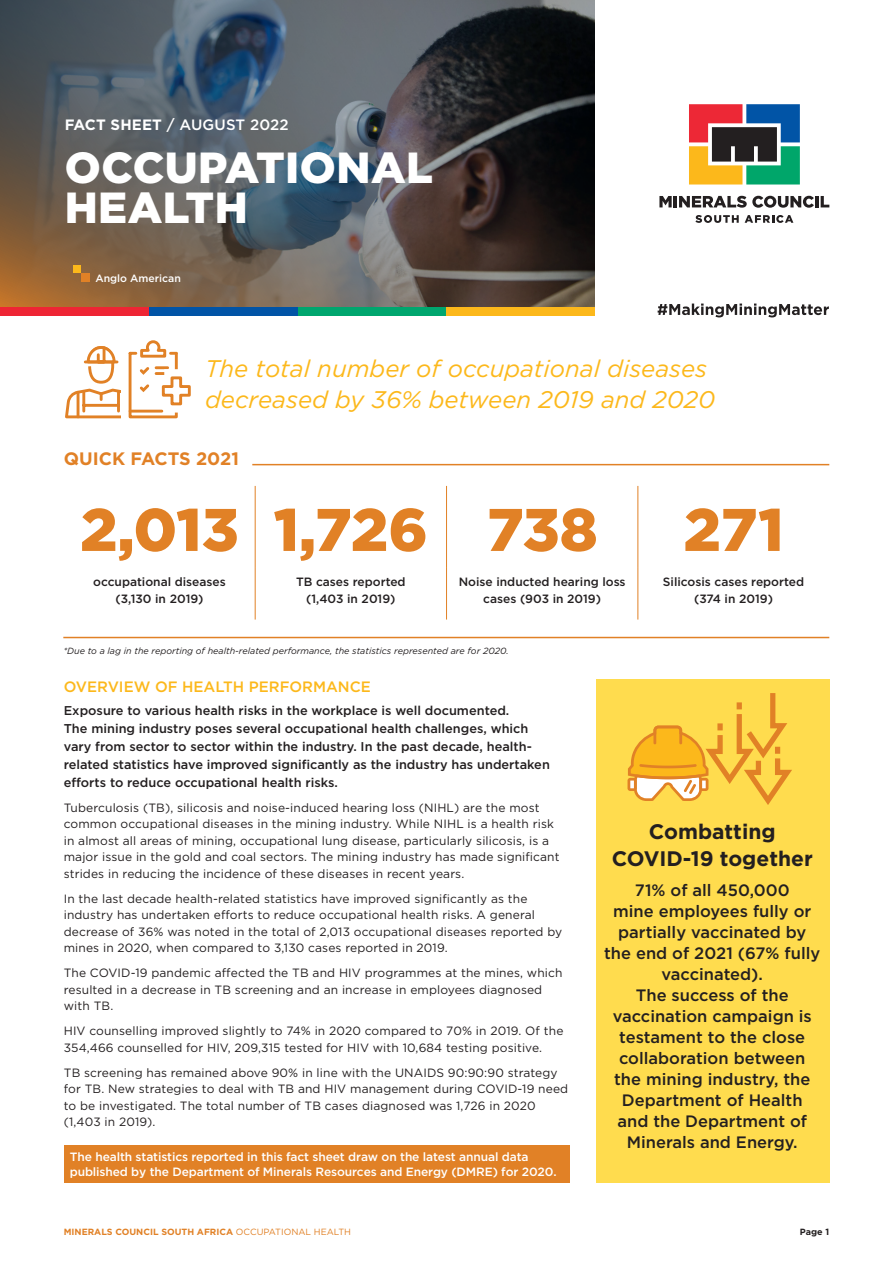
<style>
.page{position:relative;width:893px;height:1263px;background:#fff}
.page>*{position:absolute;margin:0;border:0;box-sizing:border-box;transform-origin:0 0}
.Quick_facts_copy_202{font:900 60px "Gotham";letter-spacing:-.005em;color:#e18126}
.Main_heading_2021{font:900 43.5px/40.5px "Gotham";letter-spacing:.01em;color:#fff}
.Pull_quotes_intro_20{font:italic 24px/31.5px "Gotham";color:#fcb81b}
.Box_quotes_2021{font:700 21px/27.8px "Gotham";color:#231f20;text-align:center}
.Quick_facts{font:700 18px "Gotham";color:#e18126}
.Box_quotes_2021-2{font:500 16.5px/21px "Gotham";color:#231f20;text-align:center}
.Heading_1_2021{font:500 15px "Gotham";color:#fcb81b}
.Fact_sheet_heading_2{font:500 15px "Gotham";letter-spacing:.01em;color:#fff}
.Intro_copy_2021{font:500 12.75px/18px "Gotham";color:#231f20}
.Body_Copy_2021{font:12px/16.5px "Gotham";letter-spacing:.01em;color:#231f20}
.Quick_facts_copy_202-2{font:500 12px/16.5px "Gotham";color:#231f20;text-align:center}
.Footnote_2021{font:500 12px/15px "Gotham";letter-spacing:-.01em;color:#fff}
.t1{font:500 10.5px "Gotham";color:#fff}
.Footnote_2021-2{font:italic 9px "Gotham";color:#231f20}
.t2{font:700 9px "Gotham";color:#e18126}
.t3{font:700 9px "Gotham";color:#231f20}
.s1{font-weight:700}
.s2{font-weight:400}
</style>
<div class="page">
<svg style="left:0;top:0;width:595px;height:307px;background:#525151"></svg>
<div style="left:64px;top:1145px;width:505px;height:38px;background:#e18126"></div>
<div style="left:0;top:307px;width:149px;height:9px;background:#ee2534"></div>
<div style="left:149px;top:307px;width:149px;height:9px;background:#0154a6"></div>
<div style="left:298px;top:307px;width:150px;height:9px;background:#00a66e"></div>
<div style="left:447px;top:307px;width:149px;height:9px;background:#fcb81b"></div>
<svg style="left:689px;top:104px;width:111px;height:80px;background:#787462"></svg>
<svg style="left:659px;top:196px;width:170px;height:12px"></svg>
<svg style="left:695px;top:215px;width:44px;height:8px"></svg>
<svg style="left:745px;top:215px;width:48px;height:8px"></svg>
<svg style="left:658px;top:304px;width:171px;height:13px"></svg>
<hr style="left:63px;top:637px;width:766px;height:1px;background:#e18126">
<hr style="left:252px;top:464px;width:577px;height:1px;background:#e18126">
<hr style="left:255px;top:486px;width:1px;height:82px;background:#e18126">
<hr style="left:446px;top:486px;width:1px;height:82px;background:#e18126">
<hr style="left:637px;top:486px;width:1px;height:82px;background:#e18126">
<hr style="left:255px;top:568px;width:1px;height:51px;background:#e18126">
<hr style="left:446px;top:568px;width:1px;height:51px;background:#e18126">
<hr style="left:637px;top:568px;width:1px;height:51px;background:#e18126">
<svg style="left:65px;top:340px;width:126px;height:79px"></svg>
<div style="left:596px;top:679px;width:233px;height:504px;background:#ffdc4e"></div>
<svg style="left:627px;top:693px;width:165px;height:112px"></svg>
<div style="left:74px;top:265px;width:7px;height:8px;background:#fcb81b"></div>
<div style="left:81px;top:273px;width:9px;height:9px;background:#e18126"></div>
<p class="Fact_sheet_heading_2" style="left:65px;top:115px;width:226px"><span class="s1">FACT SHEET</span> / AUGUST 2022</p>
<p class="Main_heading_2021" style="left:65px;top:147px;width:370px">OCCUPATIONAL<br>HEALTH</p>
<p class="t1" style="left:95px;top:271px;width:87px">Anglo American</p>
<p class="Pull_quotes_intro_20" style="left:205px;top:352px;width:511px">The total number of occupational diseases decreased by 36% between 2019 and 2020</p>
<p class="Quick_facts" style="left:64px;top:447px;width:177px">QUICK FACTS 2021</p>
<p class="Quick_facts_copy_202" style="left:80px;top:488px;width:160px">2,013</p>
<p class="Quick_facts_copy_202" style="left:274px;top:488px;width:156px">1,726</p>
<p class="Quick_facts_copy_202" style="left:487px;top:488px;width:112px">738</p>
<p class="Quick_facts_copy_202" style="left:683px;top:488px;width:102px">271</p>
<p class="Quick_facts_copy_202-2" style="left:93px;top:573px;width:134px">occupational diseases (3,130 in 2019)</p>
<p class="Quick_facts_copy_202-2" style="left:296px;top:573px;width:111px">TB cases reported (1,403 in 2019)</p>
<p class="Quick_facts_copy_202-2" style="left:459px;top:573px;width:168px">Noise inducted hearing loss cases (903 in 2019)</p>
<p class="Quick_facts_copy_202-2" style="left:663px;top:573px;width:143px">Silicosis cases reported (374 in 2019)</p>
<p class="Footnote_2021-2" style="left:63px;top:645px;width:447px">*Due to a lag in the reporting of health-related performance, the statistics represented are for 2020.</p>
<p class="Heading_1_2021" style="left:64px;top:677px;width:309px">OVERVIEW OF HEALTH PERFORMANCE</p>
<p class="Intro_copy_2021" style="left:64px;top:701px;width:488px">Exposure to various health risks in the workplace is well documented.<br>The mining industry poses several occupational health challenges, which vary from sector to sector within the industry. In the past decade, health&shy;related statistics have improved significantly as the industry has undertaken efforts to reduce occupational health risks.</p>
<p class="Body_Copy_2021" style="left:64px;top:799px;width:497px">Tuberculosis (TB), silicosis and noise-induced hearing loss (NIHL) are the most common occupational diseases in the mining industry. While NIHL is a health risk in almost all areas of mining, occupational lung disease, particularly silicosis, is a major issue in the gold and coal sectors. The mining industry has made significant strides in reducing the incidence of these diseases in recent years.</p>
<p class="Body_Copy_2021" style="left:64px;top:890px;width:500px">In the last decade health-related statistics have improved significantly as the industry has undertaken efforts to reduce occupational health risks. A general decrease of 36% was noted in the total of 2,013 occupational diseases reported by mines in 2020, when compared to 3,130 cases reported in 2019.</p>
<p class="Body_Copy_2021" style="left:64px;top:964px;width:500px">The COVID-19 pandemic affected the TB and HIV programmes at the mines, which resulted in a decrease in TB screening and an increase in employees diagnosed with TB.</p>
<p class="Body_Copy_2021" style="left:64px;top:1022px;width:501px">HIV counselling improved slightly to 74% in 2020 compared to 70% in 2019. Of the<br>354,466 counselled for HIV, 209,315 tested for HIV with 10,684 testing positive.</p>
<p class="Body_Copy_2021" style="left:64px;top:1064px;width:506px">TB screening has remained above 90% in line with the UNAIDS 90:90:90 strategy for TB. New strategies to deal with TB and HIV management during COVID-19 need to be investigated. The total number of TB cases diagnosed was 1,726 in 2020 (1,403 in 2019).</p>
<p class="Footnote_2021" style="left:70px;top:1149px;width:488px">The health statistics reported in this fact sheet draw on the latest annual data published by the Department of Minerals Resources and Energy (DMRE) for 2020.</p>
<p class="Box_quotes_2021" style="left:612px;top:817px;width:203px">Combatting<br>COVID-19 together</p>
<p class="Box_quotes_2021-2" style="left:604px;top:879px;width:218px">71% of all 450,000<br>mine employees fully or partially vaccinated by the end of 2021 (67% fully vaccinated).</p>
<p class="Box_quotes_2021-2" style="left:613px;top:984px;width:201px">The success of the vaccination campaign is testament to the close collaboration between the mining industry, the<br>Department of Health and the Department of<br>Minerals and Energy.</p>
<p class="t2" style="left:64px;top:1225px;width:289px">MINERALS COUNCIL SOUTH AFRICA <span class="s2">OCCUPATIONAL HEALTH</span></p>
<p class="t3" style="left:800px;top:1225px;width:31px">Page 1</p>
</div>
